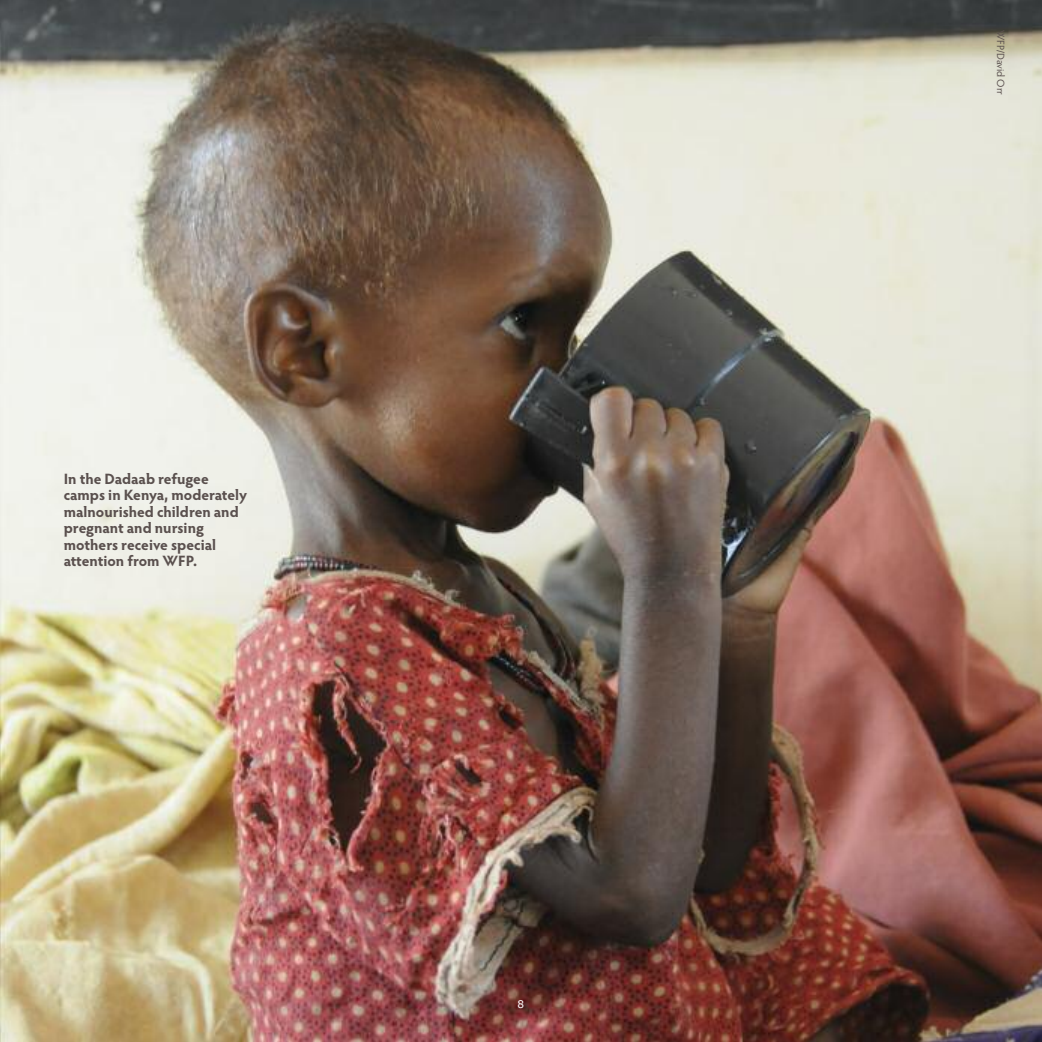
<style>
.page{position:relative;width:1042px;height:1042px;background:#fff}
.page>*{position:absolute;margin:0;border:0;box-sizing:border-box;transform-origin:0 0}
.t1{font:700 15px/16.5px "Hypatia Sans Pro";color:#5a504e}
.t2{font:10.5px "Hypatia Sans Pro";color:#5a504e}
.t3{font:10.5px "Verdana";color:#fff}
</style>
<div class="page">
<img style="left:0;top:0;width:1042px;height:1042px">
<p class="t1" style="left:64px;top:472px;width:185px">In the Dadaab refugee camps in Kenya, moderately malnourished children and pregnant and nursing mothers receive special attention from WFP.</p>
<p class="t3" style="left:518px;top:997px;width:8px">8</p>
<p class="t2" style="left:1004px;top:30px;width:67px;rotate:90deg">WFP/David Orr</p>
</div>
